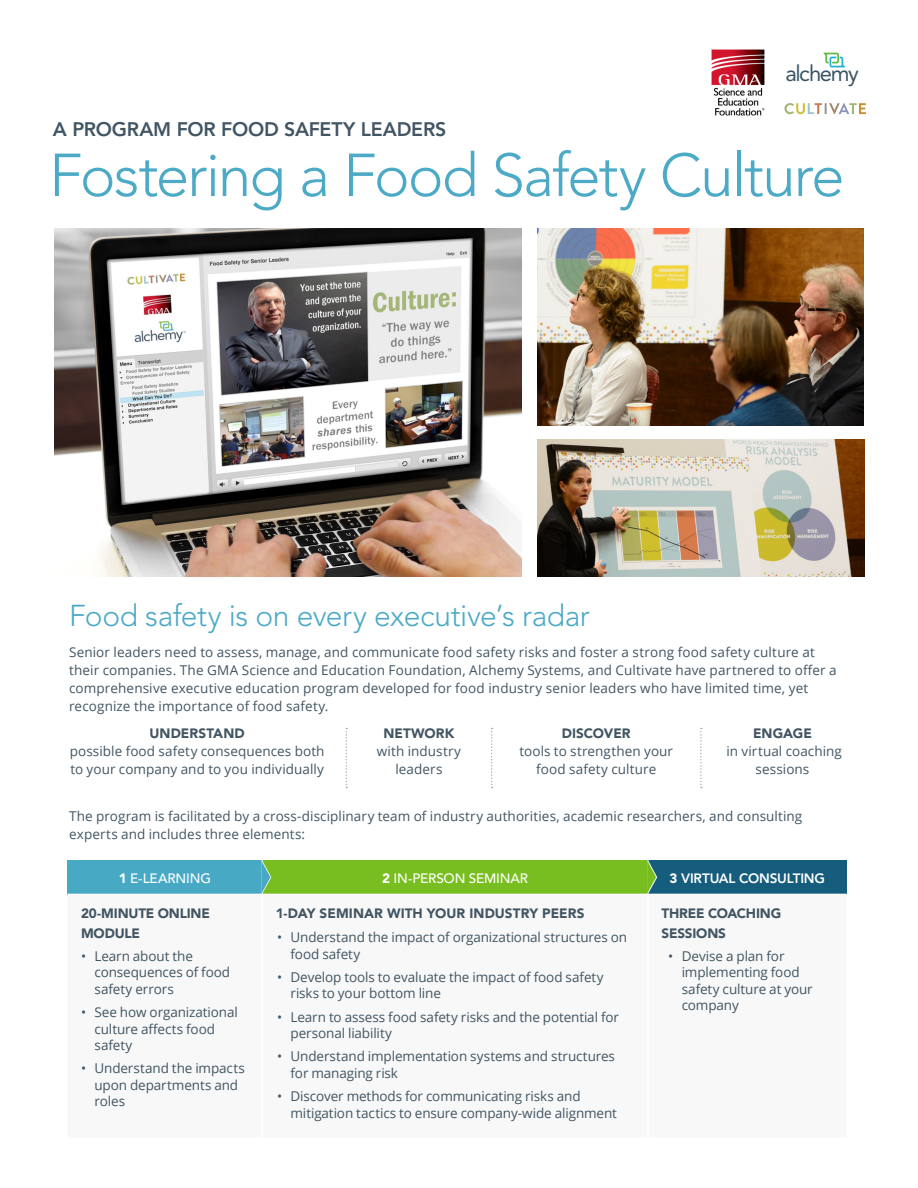
<style>
.page{position:relative;width:918px;height:1188px;background:#fff}
.page>*{position:absolute;margin:0;border:0;box-sizing:border-box;transform-origin:0 0}
.Subhead{font:300 60px "Avenir LT Std";letter-spacing:-.035em;color:#4caac6}
.body__base_style{font:300 30px "Avenir LT Std";letter-spacing:-.015em;color:#4caac6}
.t1{font:22.05px "Avenir LT Std";letter-spacing:-.065em;color:#3b5566}
.body__base_style-2{font:800 19.5px "Avenir LT Std";letter-spacing:-.01em;color:#425563}
.body__base_style-3{font:13.5px/16.5px "Open Sans";letter-spacing:.005em;color:#425563}
.t2{font:900 13.5px/19.5px "Avenir LT Std";letter-spacing:-.005em;color:#425563}
.t3{font:500 13.5px "Avenir LT Std";letter-spacing:-.01em;color:#fff}
.t4{font:800 13.5px "Avenir LT Std";letter-spacing:-.01em;color:#fff}
.s1{font-weight:900}
</style>
<div class="page">
<svg style="left:823px;top:53px;width:22px;height:14px"></svg>
<img style="left:712px;top:49px;width:52px;height:67px">
<svg style="left:784px;top:103px;width:82px;height:11px"></svg>
<div style="left:68px;top:860px;width:194px;height:34px;background:#48a9c5"></div>
<div style="left:262px;top:860px;width:386px;height:34px;background:#78be20"></div>
<div style="left:648px;top:860px;width:199px;height:34px;background:#165c7d"></div>
<hr style="left:647px;top:860px;width:2px;height:34px;background:#fff">
<hr style="left:261px;top:860px;width:2px;height:34px;background:#fff">
<svg style="left:346px;top:728px;width:1px;height:60px"></svg>
<svg style="left:491px;top:728px;width:2px;height:60px"></svg>
<svg style="left:700px;top:728px;width:2px;height:60px"></svg>
<img style="left:54px;top:228px;width:468px;height:349px">
<img style="left:538px;top:440px;width:326px;height:137px">
<img style="left:538px;top:229px;width:326px;height:197px">
<svg style="left:261px;top:861px;width:10px;height:33px"></svg>
<svg style="left:647px;top:861px;width:10px;height:33px"></svg>
<p class="body__base_style-2" style="left:53px;top:118px;width:395px">A PROGRAM FOR FOOD SAFETY LEADERS</p>
<p class="t1" style="left:785px;top:61px;width:75px">alchemy</p>
<p class="Subhead" style="left:49px;top:140px;width:797px">Fostering a Food Safety Culture</p>
<p class="body__base_style" style="left:69px;top:598px;width:522px">Food safety is on every executive’s radar</p>
<p class="body__base_style-3" style="left:69px;top:643px;width:769px;line-height:18px">Senior leaders need to assess, manage, and communicate food safety risks and foster a strong food safety culture at their companies. The GMA Science and Education Foundation, Alchemy Systems, and Cultivate have partnered to offer a comprehensive executive education program developed for food industry senior leaders who have limited time, yet recognize the importance of food safety.</p>
<p class="t2" style="left:150px;top:724px;width:97px">UNDERSTAND</p>
<p class="body__base_style-3" style="left:70px;top:742px;width:256px;line-height:18px">possible food safety consequences both to your company and to you individually</p>
<p class="t2" style="left:383px;top:724px;width:73px">NETWORK</p>
<p class="body__base_style-3" style="left:377px;top:743px;width:86px">with industry</p>
<p class="body__base_style-3" style="left:395px;top:761px;width:48px">leaders</p>
<p class="t2" style="left:562px;top:724px;width:70px">DISCOVER</p>
<p class="body__base_style-3" style="left:519px;top:742px;width:155px;line-height:18px;text-align:center">tools to strengthen your food safety culture</p>
<p class="t2" style="left:753px;top:724px;width:60px">ENGAGE</p>
<p class="body__base_style-3" style="left:726px;top:743px;width:117px">in virtual coaching</p>
<p class="body__base_style-3" style="left:756px;top:761px;width:55px">sessions</p>
<p class="body__base_style-3" style="left:69px;top:807px;width:735px;line-height:18px">The program is facilitated by a cross-disciplinary team of industry authorities, academic researchers, and consulting experts and includes three elements:</p>
<p class="t3" style="left:119px;top:870px;width:94px"><span class="s1">1</span> E-LEARNING</p>
<p class="t3" style="left:382px;top:870px;width:148px"><span class="s1">2</span> IN-PERSON SEMINAR</p>
<p class="t4" style="left:670px;top:870px;width:157px"><span class="s1">3</span> VIRTUAL CONSULTING</p>
<p class="t2" style="left:81px;top:904px;width:130px">20-MINUTE ONLINE<br>MODULE</p>
<p class="body__base_style-3" style="left:94px;top:947px;width:137px;text-indent:-14px">• Learn about the consequences of food safety errors</p>
<p class="body__base_style-3" style="left:94px;top:1004px;width:145px;text-indent:-14px">• See how organizational culture affects food safety</p>
<p class="body__base_style-3" style="left:94px;top:1060px;width:152px;text-indent:-14px">• Understand the impacts upon departments and roles</p>
<p class="t2" style="left:276px;top:904px;width:310px">1-DAY SEMINAR WITH YOUR INDUSTRY PEERS</p>
<p class="t2" style="left:662px;top:904px;width:121px">THREE COACHING<br>SESSIONS</p>
<p class="body__base_style-3" style="left:682px;top:947px;width:132px;text-indent:-14px">• Devise a plan for implementing food safety culture at your company</p>
<p class="body__base_style-3" style="left:291px;top:929px;width:338px;text-indent:-14px">• Understand the impact of organizational structures on food safety</p>
<p class="body__base_style-3" style="left:291px;top:968px;width:315px;text-indent:-14px">• Develop tools to evaluate the impact of food safety risks to your bottom line</p>
<p class="body__base_style-3" style="left:291px;top:1008px;width:330px;text-indent:-14px">• Learn to assess food safety risks and the potential for personal liability</p>
<p class="body__base_style-3" style="left:291px;top:1048px;width:326px;text-indent:-14px">• Understand implementation systems and structures for managing risk</p>
<p class="body__base_style-3" style="left:291px;top:1088px;width:328px;text-indent:-14px">• Discover methods for communicating risks and mitigation tactics to ensure company-wide alignment</p>
</div>
